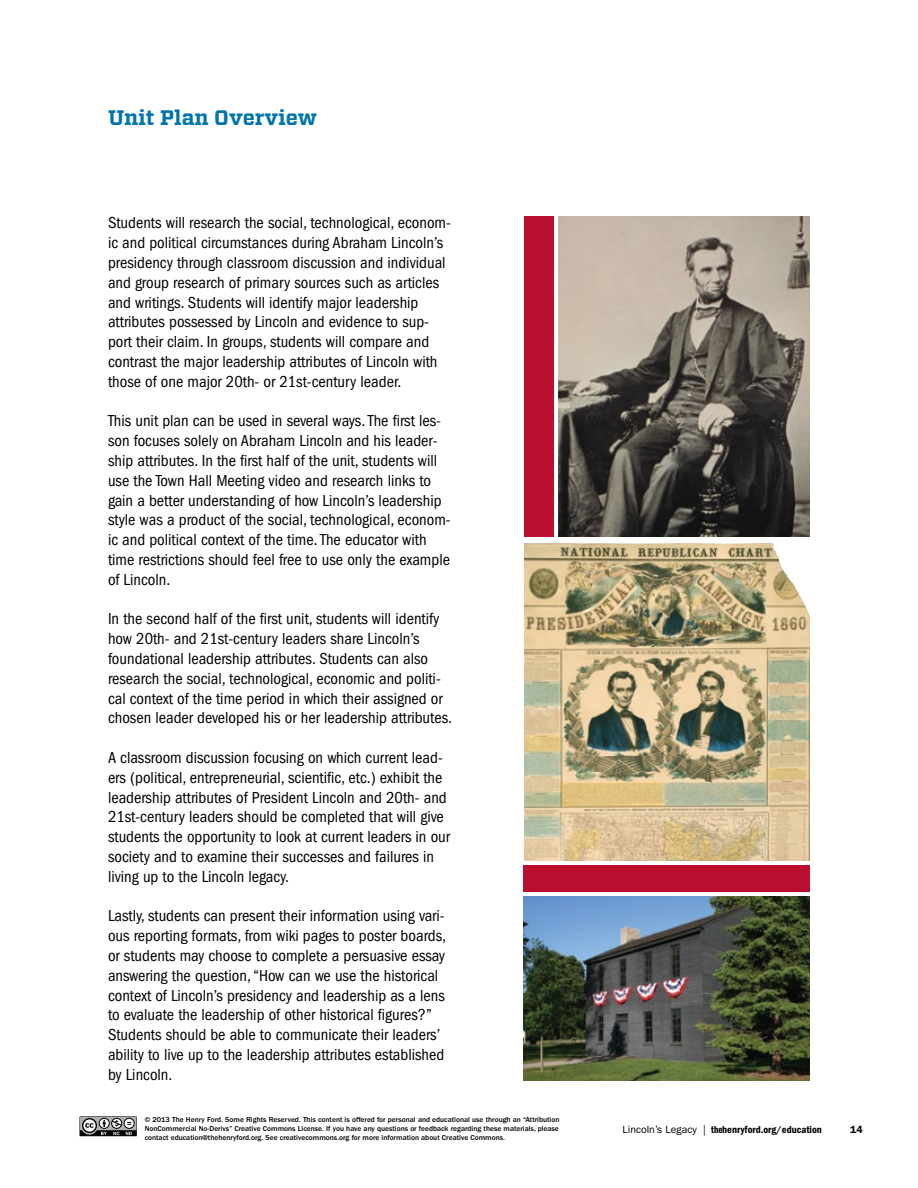
<style>
.page{position:relative;width:918px;height:1188px;background:#fff}
.page>*{position:absolute;margin:0;border:0;box-sizing:border-box;transform-origin:0 0}
.t1{font:700 21px "Vitesse";color:#0075a9}
.t2{font:condensed 16.5px/19.8px "Franklin Gothic";color:#000}
.t3{font:600 condensed 10.5px "Franklin Gothic";color:#000}
.t4{font:600 10.5px "Franklin Gothic";color:#000}
.t5{font:500 7.5px/9px "Franklin Gothic";color:#000;text-align:justify}
.s1{font-weight:400;font-stretch:normal}
.s2{font-family:"Franklin Gothic Demi Cmpr";font-weight:400;font-stretch:normal}
</style>
<div class="page">
<svg style="left:80px;top:1116px;width:57px;height:20px"></svg>
<img style="left:558px;top:217px;width:252px;height:320px">
<img style="left:524px;top:543px;width:286px;height:318px">
<div style="left:524px;top:865px;width:286px;height:26px;background:#ba0f2e"></div>
<img style="left:524px;top:896px;width:286px;height:185px">
<div style="left:524px;top:216px;width:29px;height:321px;background:#ba0f2e"></div>
<p class="t1" style="left:108px;top:103px;width:211px">Unit Plan Overview</p>
<p class="t2" style="left:108px;top:213px;width:344px">Students will research the social, technological, econom&shy;ic and political circumstances during Abraham Lincoln’s presidency through classroom discussion and individual and group research of primary sources such as articles and writings. Students will identify major leadership attributes possessed by Lincoln and evidence to sup&shy;port their claim. In groups, students will compare and contrast the major leadership attributes of Lincoln with those of one major 20th- or 21st-century leader.</p>
<p class="t2" style="left:108px;top:411px;width:344px">This unit plan can be used in several ways. The first les&shy;son focuses solely on Abraham Lincoln and his leader&shy;ship attributes. In the first half of the unit, students will use the Town Hall Meeting video and research links to gain a better understanding of how Lincoln’s leadership style was a product of the social, technological, econom&shy;ic and political context of the time. The educator with time restrictions should feel free to use only the example of Lincoln.</p>
<p class="t2" style="left:108px;top:609px;width:346px">In the second half of the first unit, students will identify how 20th- and 21st-century leaders share Lincoln’s foundational leadership attributes. Students can also research the social, technological, economic and politi&shy;cal context of the time period in which their assigned or chosen leader developed his or her leadership attributes.</p>
<p class="t2" style="left:108px;top:748px;width:344px">A classroom discussion focusing on which current lead&shy;ers (political, entrepreneurial, scientific, etc.) exhibit the leadership attributes of President Lincoln and 20th- and 21st-century leaders should be completed that will give students the opportunity to look at current leaders in our society and to examine their successes and failures in living up to the Lincoln legacy.</p>
<p class="t2" style="left:108px;top:906px;width:340px">Lastly, students can present their information using vari&shy;ous reporting formats, from wiki pages to poster boards, or students may choose to complete a persuasive essay answering the question, “How can we use the historical context of Lincoln’s presidency and leadership as a lens to evaluate the leadership of other historical figures?” Students should be able to communicate their leaders’ ability to live up to the leadership attributes established by Lincoln.</p>
<p class="t5" style="left:145px;top:1115px;width:416px">© 2013 The Henry Ford. Some Rights Reserved. This content is offered for personal and educational use through an “Attribution NonCommercial No-Derivs” Creative Commons License. If you have any questions or feedback regarding these materials, please contact education@thehenryford.org. See creativecommons.org for more information about Creative Commons.</p>
<p class="t3" style="left:623px;top:1123px;width:201px"><span class="s1">Lincoln’s Legacy |</span> <span class="s2">the</span>henryford.org/education</p>
<p class="t4" style="left:850px;top:1123px;width:14px">14</p>
</div>
